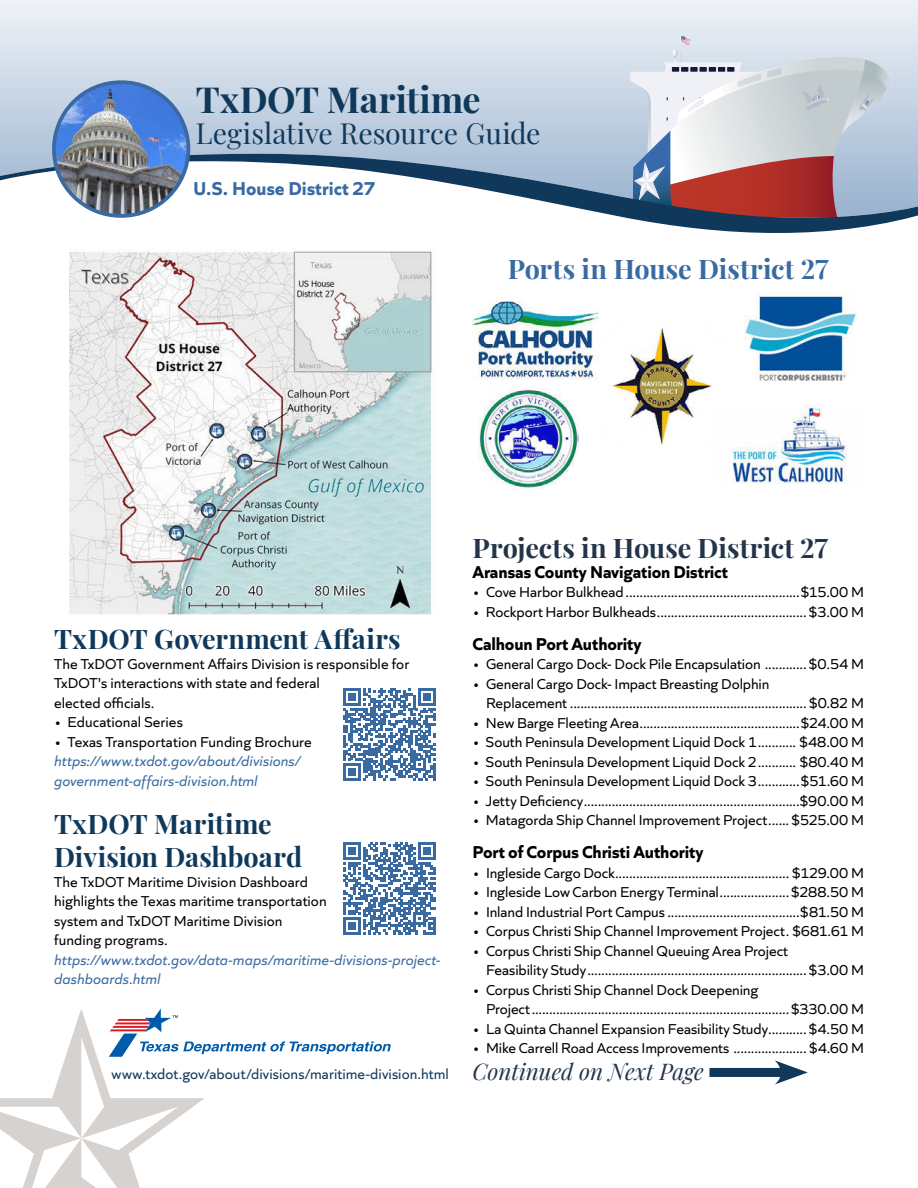
<style>
.page{position:relative;width:918px;height:1188px;background:#fff}
.page>*{position:absolute;margin:0;border:0;box-sizing:border-box;transform-origin:0 0}
.t1{font:700 36px "Playfair Display";letter-spacing:.005em;color:#10385a}
.t2{font:28.5px "Playfair Display";letter-spacing:-.005em;color:#10385a}
.t3{font:700 27px/33px "Playfair Display";color:#10385a}
.t4{font:700 27px "Playfair Display";color:#23354a}
.t5{font:700 27px "Playfair Display";letter-spacing:.005em;color:#396aa2}
.t6{font:italic 22.5px "Playfair Display";letter-spacing:-.005em;color:#23354a}
.t7{font:700 19.5px "Quiet Sans";letter-spacing:.005em;color:#396aa2}
.t8{font:700 18px "Quiet Sans";letter-spacing:-.01em;color:#000}
.t9{font:15px/19.5px "Quiet Sans";color:#000}
.t10{font:italic 15px/19.5px "Quiet Sans";letter-spacing:.005em;color:#396aa2}
.t11{font:15px "Quiet Sans";letter-spacing:.005em;color:#10385a}
.s1{font-style:normal;color:#000}
.s2{font-style:italic;color:#396aa2}
</style>
<div class="page">
<svg style="left:0;top:0;width:918px;height:130px;background:#d7e1ec"></svg>
<svg style="left:630px;top:36px;width:259px;height:94px"></svg>
<svg style="left:0;top:130px;width:918px;height:103px"></svg>
<svg style="left:0;top:1008px;width:391px;height:180px"></svg>
<svg style="left:343px;top:842px;width:93px;height:93px"></svg>
<hr style="left:433px;top:917px;width:3px;height:18px;background:#396aa2">
<svg style="left:343px;top:688px;width:93px;height:92px"></svg>
<hr style="left:433px;top:763px;width:3px;height:17px;background:#396aa2">
<img style="left:54px;top:82px;width:134px;height:134px;border-radius:67px">
<div style="left:52px;top:80px;width:138px;height:138px;border:4px solid #396aa2;border-radius:67px"></div>
<img style="left:733px;top:406px;width:114px;height:78px">
<img style="left:472px;top:301px;width:126px;height:79px">
<img style="left:69px;top:251px;width:365px;height:363px">
<img style="left:479px;top:388px;width:100px;height:100px">
<img style="left:745px;top:294px;width:111px;height:87px">
<img style="left:612px;top:328px;width:101px;height:117px">
<div style="left:709px;top:1068px;width:80px;height:9px;background:#10385a"></div>
<svg style="left:775px;top:1060px;width:33px;height:24px"></svg>
<p class="t1" style="left:196px;top:71px;width:287px">TxDOT Maritime</p>
<p class="t2" style="left:196px;top:111px;width:346px">Legislative Resource Guide</p>
<p class="t7" style="left:194px;top:174px;width:184px">U.S. House District 27</p>
<h1 class="t5" style="left:508px;top:247px;width:322px">Ports in House District 27</h1>
<h1 class="t3" style="left:54px;top:620px;width:348px">TxDOT Government Affairs</h1>
<p class="t9" style="left:54px;top:653px;width:357px">The TxDOT Government Affairs Division is responsible for<br>TxDOT's interactions with state and federal<br>elected officials.</p>
<p class="t9" style="left:54px;top:711px;width:130px">• Educational Series</p>
<p class="t10" style="left:54px;top:731px;width:259px"><span class="s1">• Texas Transportation Funding Brochure </span>https://www.txdot.gov/about/divisions/ government-affairs-division.html</p>
<h1 class="t3" style="left:54px;top:806px;width:250px">TxDOT Maritime<br>Division Dashboard</h1>
<p class="t9" style="left:54px;top:871px;width:388px">The TxDOT Maritime Division Dashboard<br>highlights the Texas maritime transportation<br>system and TxDOT Maritime Division<br>funding programs. <span class="s2">https://www.txdot.gov/data-maps/maritime-divisions-project&shy;dashboards.html</span></p>
<p class="t11" style="left:112px;top:1063px;width:339px">www.txdot.gov/about/divisions/maritime-division.html</p>
<h1 class="t4" style="left:472px;top:527px;width:357px">Projects in House District 27</h1>
<h2 class="t8" style="left:472px;top:558px;width:257px">Aransas County Navigation District</h2>
<p class="t9" style="left:472px;top:581px;width:393px">• Cove Harbor Bulkhead ..................................................$15.00 M</p>
<p class="t9" style="left:472px;top:601px;width:393px">• Rockport Harbor Bulkheads...........................................$3.00 M</p>
<h2 class="t8" style="left:472px;top:630px;width:171px">Calhoun Port Authority</h2>
<p class="t9" style="left:472px;top:653px;width:393px">• General Cargo Dock- Dock Pile Encapsulation ............ $0.54 M</p>
<p class="t9" style="left:486px;top:673px;width:379px;text-indent:-14px">• General Cargo Dock- Impact Breasting Dolphin<br>Replacement .................................................................... $0.82 M</p>
<p class="t9" style="left:472px;top:712px;width:393px">• New Barge Fleeting Area..............................................$24.00 M</p>
<p class="t9" style="left:472px;top:731px;width:393px">• South Peninsula Development Liquid Dock 1........... $48.00 M</p>
<p class="t9" style="left:472px;top:751px;width:393px">• South Peninsula Development Liquid Dock 2........... $80.40 M</p>
<p class="t9" style="left:472px;top:770px;width:393px">• South Peninsula Development Liquid Dock 3............$51.60 M</p>
<p class="t9" style="left:472px;top:790px;width:393px">• Jetty Deficiency..............................................................$90.00 M</p>
<p class="t9" style="left:472px;top:809px;width:393px">• Matagorda Ship Channel Improvement Project...... $525.00 M</p>
<h2 class="t8" style="left:472px;top:838px;width:233px">Port of Corpus Christi Authority</h2>
<p class="t9" style="left:472px;top:862px;width:393px">• Ingleside Cargo Dock.................................................. $129.00 M</p>
<p class="t9" style="left:472px;top:881px;width:393px">• Ingleside Low Carbon Energy Terminal.................... $288.50 M</p>
<p class="t9" style="left:472px;top:901px;width:393px">• Inland Industrial Port Campus ......................................$81.50 M</p>
<p class="t9" style="left:473px;top:920px;width:393px">• Corpus Christi Ship Channel Improvement Project. $681.61 M</p>
<p class="t9" style="left:486px;top:940px;width:379px;text-indent:-14px">• Corpus Christi Ship Channel Queuing Area Project<br>Feasibility Study............................................................... $3.00 M</p>
<p class="t9" style="left:486px;top:979px;width:379px;text-indent:-14px">• Corpus Christi Ship Channel Dock Deepening<br>Project .......................................................................... $330.00 M</p>
<p class="t9" style="left:473px;top:1018px;width:393px">• La Quinta Channel Expansion Feasibility Study........... $4.50 M</p>
<p class="t9" style="left:473px;top:1037px;width:393px">• Mike Carrell Road Access Improvements ..................... $4.60 M</p>
<h2 class="t6" style="left:472px;top:1054px;width:233px">Continued on Next Page</h2>
</div>
